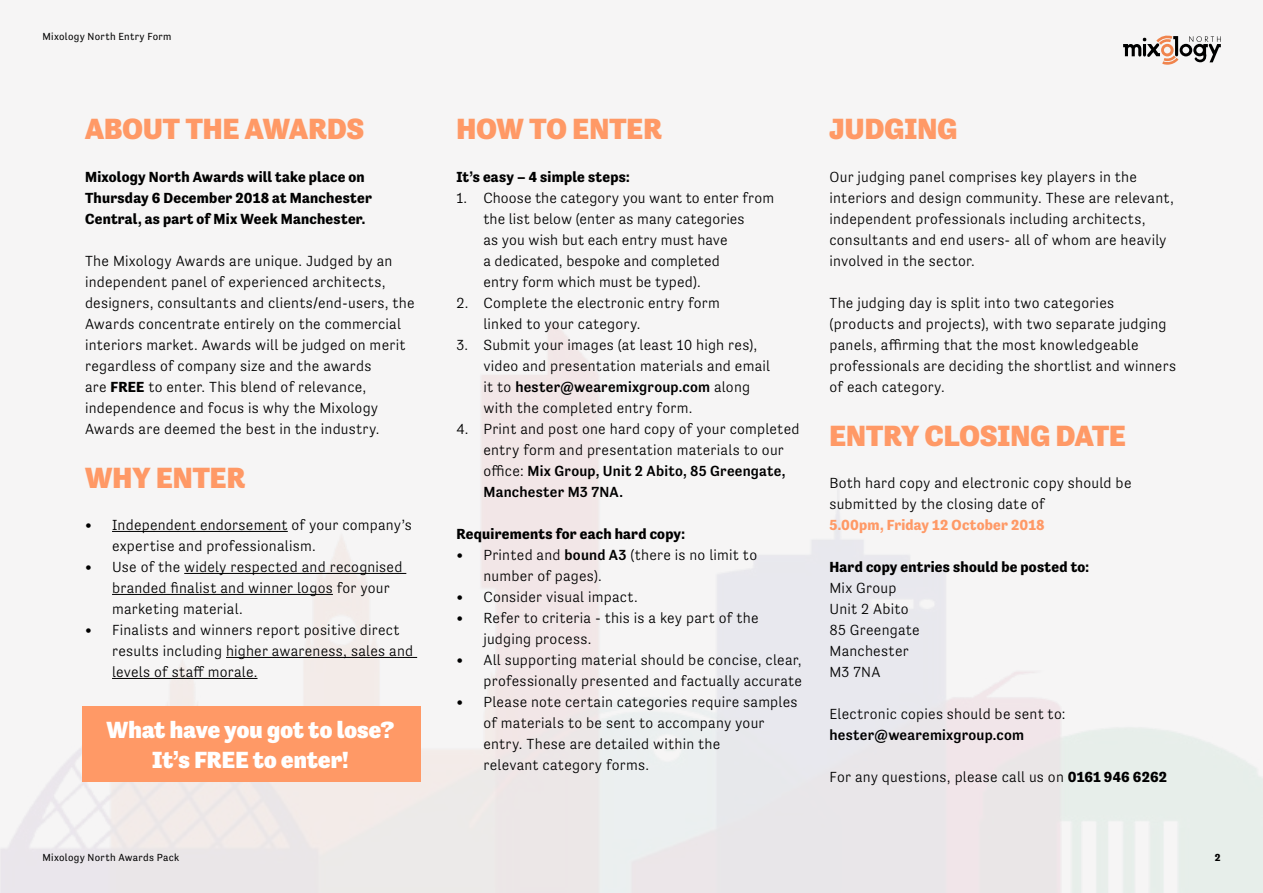
<style>
.page{position:relative;width:1263px;height:893px;background:#fff}
.page>*{position:absolute;margin:0;border:0;box-sizing:border-box;transform-origin:0 0}
.t1{font:900 30px "Tenso";letter-spacing:.005em;color:#f96}
.t2{font:900 24px/30px "Tenso";letter-spacing:.01em;color:#fff;text-align:center}
.t3{font:300 15px/21px "Tenso";letter-spacing:.015em;color:#000}
.t4{font:700 15px/21px "Tenso";letter-spacing:.015em;color:#000}
.t5{font:700 15px "Tenso";letter-spacing:.015em;color:#f96}
.t6{font:500 15px "Tenso";letter-spacing:.015em;color:#000}
.t7{font:10.5px "Tenso";letter-spacing:.03em;color:#000}
.t8{font:700 10.5px "Tenso";color:#000}
.s1{font-weight:700}
.s2{font-weight:500}
</style>
<div class="page">
<div style="left:0;top:0;width:1263px;height:893px;background:linear-gradient(to right,#f5f2f2,#f2f2f2)"></div>
<svg style="left:1123px;top:36px;width:98px;height:29px"></svg>
<div style="left:82px;top:706px;width:339px;height:76px;background:#f96"></div>
<hr style="left:112px;top:531px;width:176px;height:1px;background:#000">
<hr style="left:184px;top:573px;width:222px;height:1px;background:#000">
<hr style="left:112px;top:594px;width:221px;height:1px;background:#000">
<hr style="left:226px;top:657px;width:191px;height:1px;background:#000">
<hr style="left:112px;top:678px;width:145px;height:1px;background:#000">
<p class="t7" style="left:43px;top:31px;width:131px">Mixology North Entry Form</p>
<h1 class="t1" style="left:85px;top:112px;width:281px">ABOUT THE AWARDS</h1>
<p class="t4" style="left:85px;top:166px;width:288px">Mixology North Awards will take place on<br>Thursday 6 December 2018 at Manchester<br>Central, as part of Mix Week Manchester.</p>
<p class="t3" style="left:85px;top:250px;width:331px">The Mixology Awards are unique. Judged by an independent panel of experienced architects, designers, consultants and clients/end-users, the Awards concentrate entirely on the commercial interiors market. Awards will be judged on merit regardless of company size and the awards<br>are <span class="s1">FREE</span> to enter. This blend of relevance, independence and focus is why the Mixology Awards are deemed the best in the industry.</p>
<h1 class="t1" style="left:85px;top:460px;width:162px">WHY ENTER</h1>
<p class="t3" style="left:112px;top:514px;width:301px;text-indent:-27px">• Independent endorsement of your company’s expertise and professionalism.</p>
<p class="t3" style="left:112px;top:556px;width:292px;text-indent:-27px">• Use of the widely respected and recognised branded finalist and winner logos for your marketing material.</p>
<p class="t3" style="left:112px;top:619px;width:303px;text-indent:-27px">• Finalists and winners report positive direct results including higher awareness, sales and levels of staff morale.</p>
<h2 class="t2" style="left:106px;top:714px;width:289px">What have you got to lose?<br>It’s FREE to enter!</h2>
<h1 class="t1" style="left:456px;top:112px;width:207px">HOW TO ENTER</h1>
<p class="t4" style="left:456px;top:166px;width:175px">It’s easy – 4 simple steps:</p>
<p class="t3" style="left:483px;top:187px;width:292px;text-indent:-27px">1. Choose the category you want to enter from the list below (enter as many categories<br>as you wish but each entry must have<br>a dedicated, bespoke and completed<br>entry form which must be typed).</p>
<p class="t3" style="left:483px;top:292px;width:238px;text-indent:-27px">2. Complete the electronic entry form linked to your category.</p>
<p class="t3" style="left:483px;top:334px;width:288px;text-indent:-27px">3. Submit your images (at least 10 high res), video and presentation materials and email it to <span class="s2">hester@wearemixgroup.com</span> along with the completed entry form.</p>
<p class="t3" style="left:483px;top:418px;width:318px;text-indent:-27px">4. Print and post one hard copy of your completed entry form and presentation materials to our office: <span class="s2">Mix Group, Unit 2 Abito, 85 Greengate, Manchester M3 7NA.</span></p>
<p class="t4" style="left:456px;top:523px;width:230px">Requirements for each hard copy:</p>
<p class="t3" style="left:483px;top:544px;width:275px;text-indent:-27px">• Printed and <span class="s2">bound A3</span> (there is no limit to number of pages).</p>
<p class="t3" style="left:456px;top:586px;width:183px">• Consider visual impact.</p>
<p class="t3" style="left:483px;top:607px;width:277px;text-indent:-27px">• Refer to criteria - this is a key part of the judging process.</p>
<p class="t3" style="left:456px;top:649px;width:347px;text-align:right">• All supporting material should be concise, clear, professionally presented and factually accurate</p>
<p class="t3" style="left:483px;top:691px;width:316px;text-indent:-27px">• Please note certain categories require samples of materials to be sent to accompany your entry. These are detailed within the<br>relevant category forms.</p>
<h1 class="t1" style="left:829px;top:112px;width:129px">JUDGING</h1>
<p class="t3" style="left:829px;top:166px;width:346px">Our judging panel comprises key players in the interiors and design community. These are relevant, independent professionals including architects, consultants and end users- all of whom are heavily involved in the sector.</p>
<p class="t3" style="left:829px;top:292px;width:348px">The judging day is split into two categories (products and projects), with two separate judging panels, affirming that the most knowledgeable professionals are deciding the shortlist and winners of each category.</p>
<h1 class="t1" style="left:829px;top:418px;width:298px">ENTRY CLOSING DATE</h1>
<p class="t3" style="left:829px;top:472px;width:304px">Both hard copy and electronic copy should be submitted by the closing date of</p>
<p class="t5" style="left:829px;top:516px;width:217px">5.00pm, Friday 12 October 2018</p>
<p class="t4" style="left:829px;top:556px;width:261px">Hard copy entries should be posted to:</p>
<p class="t3" style="left:829px;top:577px;width:92px">Mix Group<br>Unit 2 Abito<br>85 Greengate<br>Manchester<br>M3 7NA</p>
<p class="t3" style="left:829px;top:703px;width:238px">Electronic copies should be sent to:</p>
<p class="t6" style="left:829px;top:726px;width:196px">hester@wearemixgroup.com</p>
<p class="t3" style="left:829px;top:766px;width:339px">For any questions, please call us on <span class="s1">0161 946 6262</span></p>
<p class="t7" style="left:43px;top:851px;width:138px">Mixology North Awards Pack</p>
<p class="t8" style="left:1215px;top:851px;width:7px">2</p>
</div>
